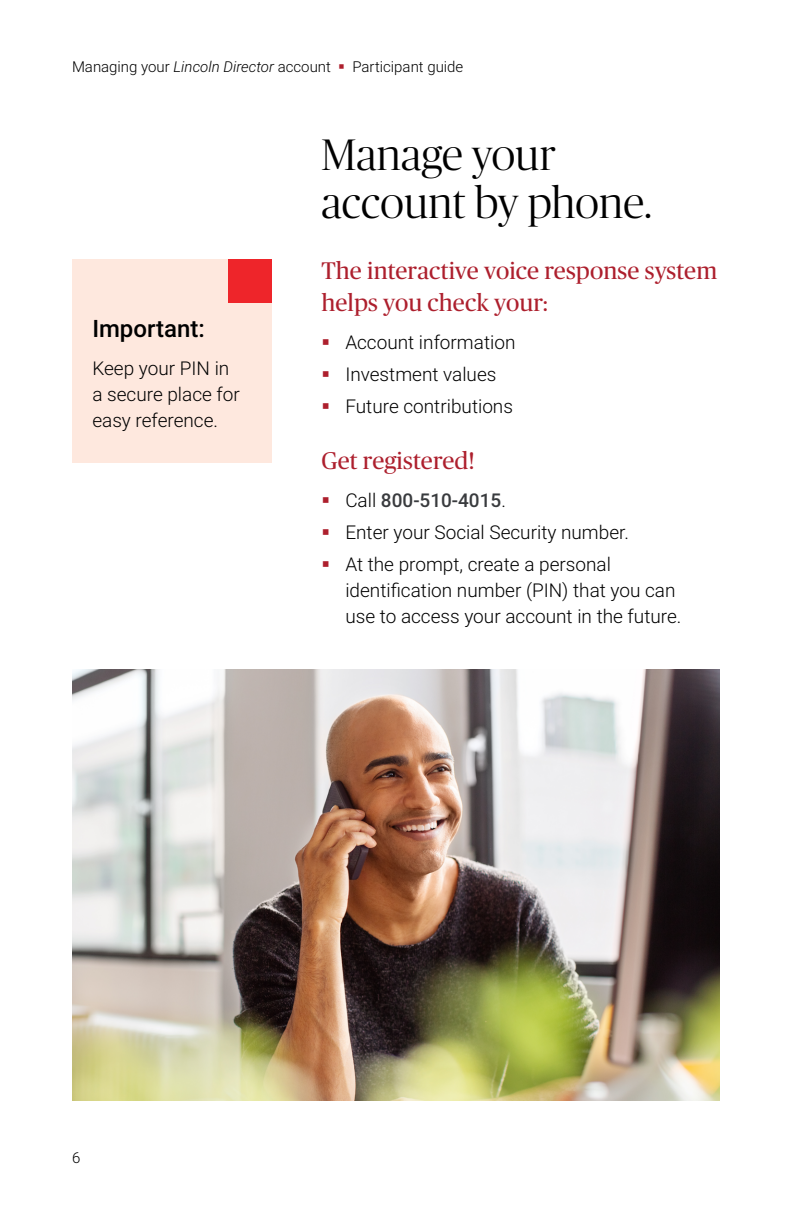
<style>
.page{position:relative;width:792px;height:1224px;background:#fff}
.page>*{position:absolute;margin:0;border:0;box-sizing:border-box;transform-origin:0 0}
.Subheader_1{font:300 44px/48px "Publico Banner";letter-spacing:.01em;color:#000}
.Subheader_2{font:24px/32px "Publico Headline";letter-spacing:.005em;color:#ad1f2d}
.Body_Copy{font:500 24px "Roboto";color:#000}
.Body_Copy-2{font:300 19px/26px "Roboto";color:#000}
.t1{font:500 19px "Roboto";color:#393b3e}
.t2{font:300 15px "Roboto";color:#000}
.s1{font-style:italic}
.s2{color:#ad1f2d}
.s3{font-weight:300;color:#000}
</style>
<div class="page">
<img style="left:72px;top:670px;width:648px;height:431px">
<div style="left:72px;top:259px;width:200px;height:204px;background:#fee8de"></div>
<div style="left:229px;top:259px;width:43px;height:44px;background:#ee252a"></div>
<p class="t2" style="left:72px;top:56px;width:393px">Managing your <span class="s1">Lincoln Director</span> account <span class="s2">▪</span> Participant guide</p>
<p class="Body_Copy" style="left:92px;top:311px;width:114px">Important:</p>
<p class="Body_Copy-2" style="left:92px;top:354px;width:149px">Keep your PIN in a secure place for easy reference.</p>
<h1 class="Subheader_1" style="left:321px;top:129px;width:332px">Manage your account by phone.</h1>
<h2 class="Subheader_2" style="left:321px;top:253px;width:397px">The interactive voice response system helps you check your:</h2>
<p class="Body_Copy-2" style="left:345px;top:328px;width:172px">Account information</p>
<p class="Body_Copy-2" style="left:345px;top:360px;width:153px">Investment values</p>
<p class="Body_Copy-2" style="left:345px;top:392px;width:169px">Future contributions</p>
<h2 class="Subheader_2" style="left:321px;top:443px;width:155px">Get registered!</h2>
<p class="t1" style="left:345px;top:487px;width:162px"><span class="s3">Call</span> 800-510-4015<span class="s3">.</span></p>
<p class="Body_Copy-2" style="left:345px;top:518px;width:285px">Enter your Social Security number.</p>
<p class="Body_Copy-2" style="left:345px;top:550px;width:338px">At the prompt, create a personal identification number (PIN) that you can use to access your account in the future.</p>
<p class="t2" style="left:72px;top:1147px;width:10px">6</p>
</div>
